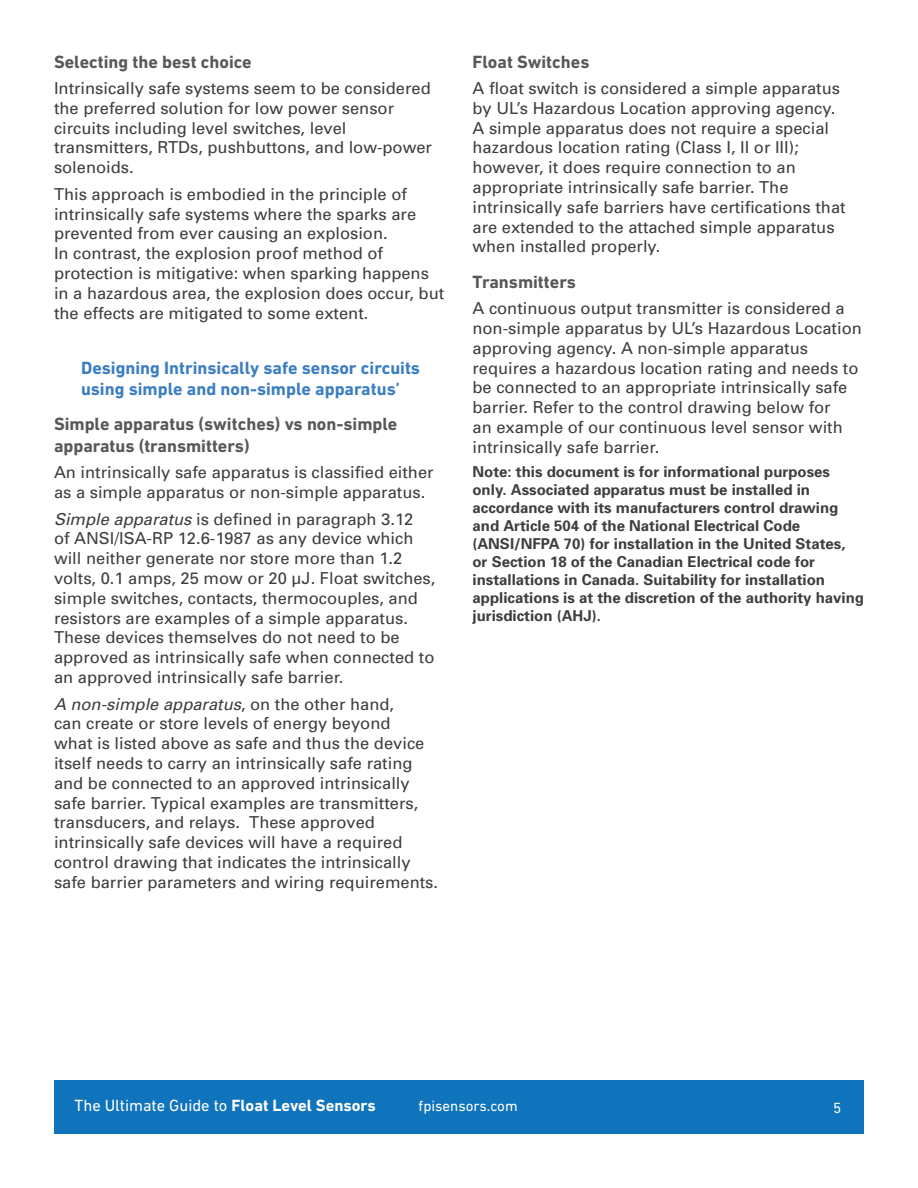
<style>
.page{position:relative;width:918px;height:1188px;background:#fff}
.page>*{position:absolute;margin:0;border:0;box-sizing:border-box;transform-origin:0 0}
.t1{font:700 18px/21.6px "DIN Next LT Pro";color:#57585a}
.t2{font:700 18px/21.6px "DIN Next LT Pro";color:#3c7ec1}
.t3{font:16.5px/19.8px "Univers";color:#3e3e3f}
.t4{font:16.5px "DIN Next LT Pro";color:#fff}
.t5{font:700 15px/18px "Univers";color:#3e3e3f}
.t6{font:15px "DIN Next LT Pro";color:#fff}
.s1{font-style:italic}
.s2{font-weight:700}
</style>
<div class="page">
<div style="left:54px;top:1080px;width:810px;height:54px;background:#1074bc"></div>
<p class="t1" style="left:54px;top:51px;width:199px">Selecting the best choice</p>
<p class="t3" style="left:54px;top:78px;width:380px">Intrinsically safe systems seem to be considered the preferred solution for low power sensor circuits including level switches, level transmitters, RTDs, pushbuttons, and low-power solenoids.</p>
<p class="t3" style="left:54px;top:184px;width:392px">This approach is embodied in the principle of intrinsically safe systems where the sparks are prevented from ever causing an explosion.<br>In contrast, the explosion proof method of protection is mitigative: when sparking happens in a hazardous area, the explosion does occur, but the effects are mitigated to some extent.</p>
<p class="t2" style="left:81px;top:357px;width:341px">Designing Intrinsically safe sensor circuits using simple and non-simple apparatus’</p>
<p class="t1" style="left:54px;top:413px;width:345px">Simple apparatus (switches) vs non-simple apparatus (transmitters)</p>
<p class="t3" style="left:54px;top:462px;width:381px">An intrinsically safe apparatus is classified either as a simple apparatus or non-simple apparatus.</p>
<p class="t3" style="left:54px;top:509px;width:383px"><span class="s1">Simple apparatus</span> is defined in paragraph 3.12<br>of ANSI/ISA-RP 12.6-1987 as any device which will neither generate nor store more than 1.2 volts, 0.1 amps, 25 mow or 20 μJ. Float switches, simple switches, contacts, thermocouples, and resistors are examples of a simple apparatus.<br>These devices themselves do not need to be approved as intrinsically safe when connected to an approved intrinsically safe barrier.</p>
<p class="t3" style="left:54px;top:694px;width:386px"><span class="s1">A non-simple apparatus</span>, on the other hand,<br>can create or store levels of energy beyond<br>what is listed above as safe and thus the device itself needs to carry an intrinsically safe rating and be connected to an approved intrinsically safe barrier. Typical examples are transmitters, transducers, and relays. These approved intrinsically safe devices will have a required control drawing that indicates the intrinsically safe barrier parameters and wiring requirements.</p>
<p class="t1" style="left:472px;top:51px;width:118px">Float Switches</p>
<p class="t3" style="left:472px;top:78px;width:375px">A float switch is considered a simple apparatus by UL’s Hazardous Location approving agency.<br>A simple apparatus does not require a special hazardous location rating (Class I, II or III); however, it does require connection to an appropriate intrinsically safe barrier. The intrinsically safe barriers have certifications that are extended to the attached simple apparatus when installed properly.</p>
<p class="t1" style="left:472px;top:271px;width:105px">Transmitters</p>
<p class="t3" style="left:472px;top:298px;width:391px">A continuous output transmitter is considered a non-simple apparatus by UL’s Hazardous Location approving agency. A non-simple apparatus requires a hazardous location rating and needs to be connected to an appropriate intrinsically safe barrier. Refer to the control drawing below for<br>an example of our continuous level sensor with intrinsically safe barrier.</p>
<p class="t5" style="left:472px;top:463px;width:393px">Note: this document is for informational purposes only. Associated apparatus must be installed in accordance with its manufacturers control drawing and Article 504 of the National Electrical Code (ANSI/NFPA 70) for installation in the United States, or Section 18 of the Canadian Electrical code for installations in Canada. Suitability for installation applications is at the discretion of the authority having jurisdiction (AHJ).</p>
<p class="t4" style="left:75px;top:1096px;width:303px">The Ultimate Guide to <span class="s2">Float Level Sensors</span></p>
<p class="t6" style="left:419px;top:1097px;width:101px">fpisensors.com</p>
<p class="t6" style="left:833px;top:1099px;width:10px">5</p>
</div>
